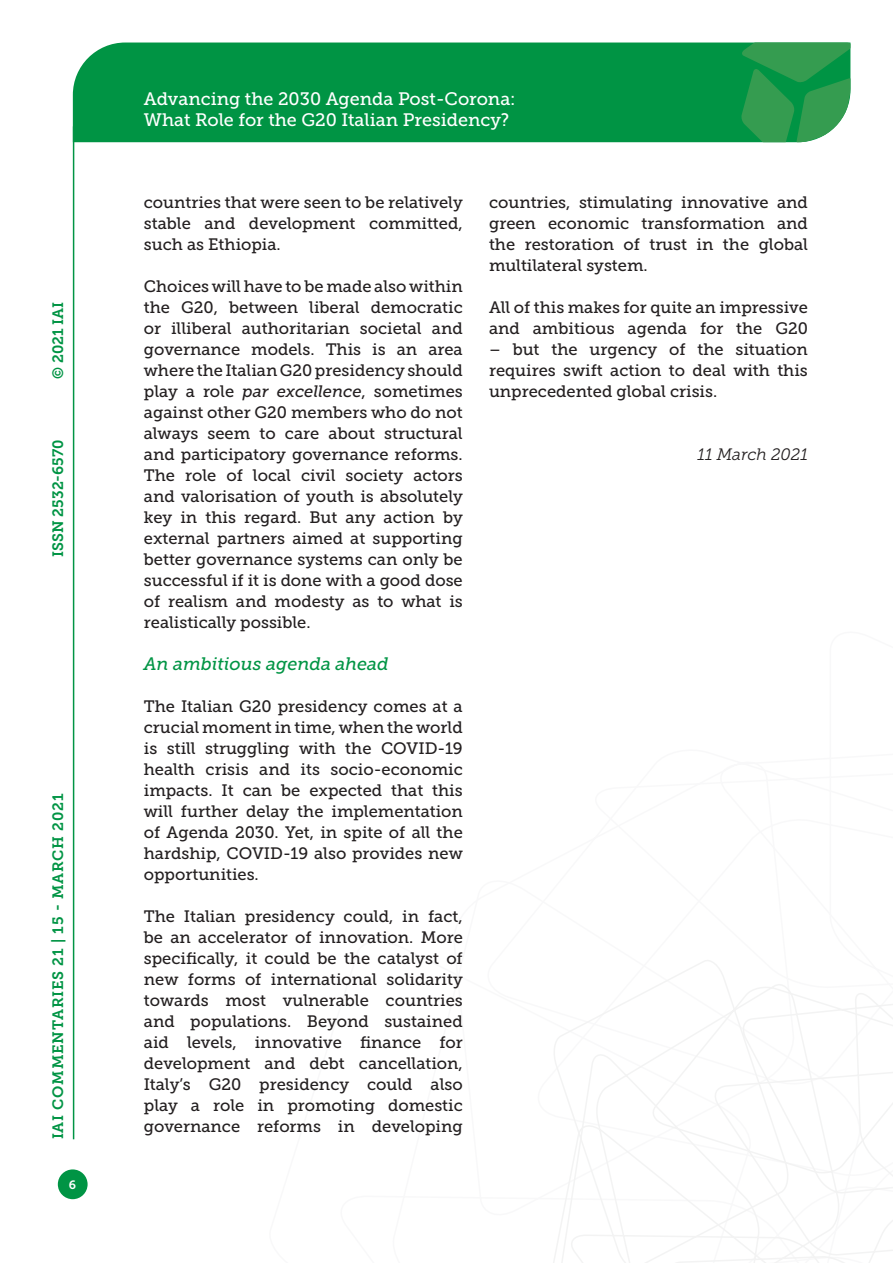
<style>
.page{position:relative;width:893px;height:1263px;background:#fff}
.page>*{position:absolute;margin:0;border:0;box-sizing:border-box;transform-origin:0 0}
.t1{font:18px/21.6px "Museo Slab 500";color:#fff}
.Titolo_paragrafo_2{font:italic 18px "Museo Slab 500";color:#009444}
.Testo{font:16.5px/21px "Museo Slab 500";color:#231f20;text-align:justify}
.Testo-2{font:italic 16.5px "Museo Slab 300";color:#231f20}
.t2{font:15px "Museo Slab 700";letter-spacing:.05em;color:#009444}
.t3{font:15px "Museo Slab 700";color:#009444}
.t4{font:12px "Museo Slab 700";color:#fff}
.s1{font-style:italic}
</style>
<div class="page">
<svg style="left:553px;top:960px;width:340px;height:303px"></svg>
<div style="left:73px;top:43px;width:668px;height:99px;background:#009444"></div>
<svg style="left:741px;top:43px;width:109px;height:99px;background:#319e55"></svg>
<div style="left:58px;top:1169px;width:30px;height:30px;background:#009444;border-radius:50%"></div>
<hr style="left:73px;top:126px;width:1px;height:1013px;background:#009444">
<p class="t2" style="left:50px;top:379px;width:79px;rotate:-90deg">© 2021 IAI</p>
<p class="t3" style="left:50px;top:557px;width:119px;rotate:-90deg">ISSN 2532-6570</p>
<p class="t2" style="left:50px;top:1139px;width:347px;rotate:-90deg">IAI COMMENTARIES 21 | 15 - MARCH 2021</p>
<p class="t4" style="left:69px;top:1178px;width:9px">6</p>
<p class="t1" style="left:144px;top:88px;width:373px">Advancing the 2030 Agenda Post-Corona:<br>What Role for the G20 Italian Presidency?</p>
<p class="Testo" style="left:144px;top:192px;width:320px">countries that were seen to be relatively stable and development committed, such as Ethiopia.</p>
<p class="Testo" style="left:144px;top:276px;width:320px">Choices will have to be made also within the G20, between liberal democratic or illiberal authoritarian societal and governance models. This is an area where the Italian G20 presidency should play a role <span class="s1">par excellence</span>, sometimes against other G20 members who do not always seem to care about structural and participatory governance reforms.<br>The role of local civil society actors and valorisation of youth is absolutely key in this regard. But any action by external partners aimed at supporting better governance systems can only be successful if it is done with a good dose of realism and modesty as to what is realistically possible.</p>
<p class="Titolo_paragrafo_2" style="left:144px;top:654px;width:246px">An ambitious agenda ahead</p>
<p class="Testo" style="left:144px;top:696px;width:320px">The Italian G20 presidency comes at a crucial moment in time, when the world is still struggling with the COVID-19 health crisis and its socio-economic impacts. It can be expected that this will further delay the implementation of Agenda 2030. Yet, in spite of all the hardship, COVID-19 also provides new opportunities.</p>
<p class="Testo" style="left:144px;top:906px;width:320px">The Italian presidency could, in fact, be an accelerator of innovation. More specifically, it could be the catalyst of new forms of international solidarity towards most vulnerable countries and populations. Beyond sustained aid levels, innovative finance for development and debt cancellation, Italy’s G20 presidency could also play a role in promoting domestic governance reforms in developing</p>
<p class="Testo" style="left:489px;top:192px;width:320px">countries, stimulating innovative and green economic transformation and the restoration of trust in the global multilateral system.</p>
<p class="Testo" style="left:489px;top:297px;width:320px">All of this makes for quite an impressive and ambitious agenda for the G20</p>
<p class="Testo" style="left:489px;top:339px;width:320px">– but the urgency of the situation requires swift action to deal with this unprecedented global crisis.</p>
<p class="Testo-2" style="left:698px;top:445px;width:112px">11 March 2021</p>
</div>
